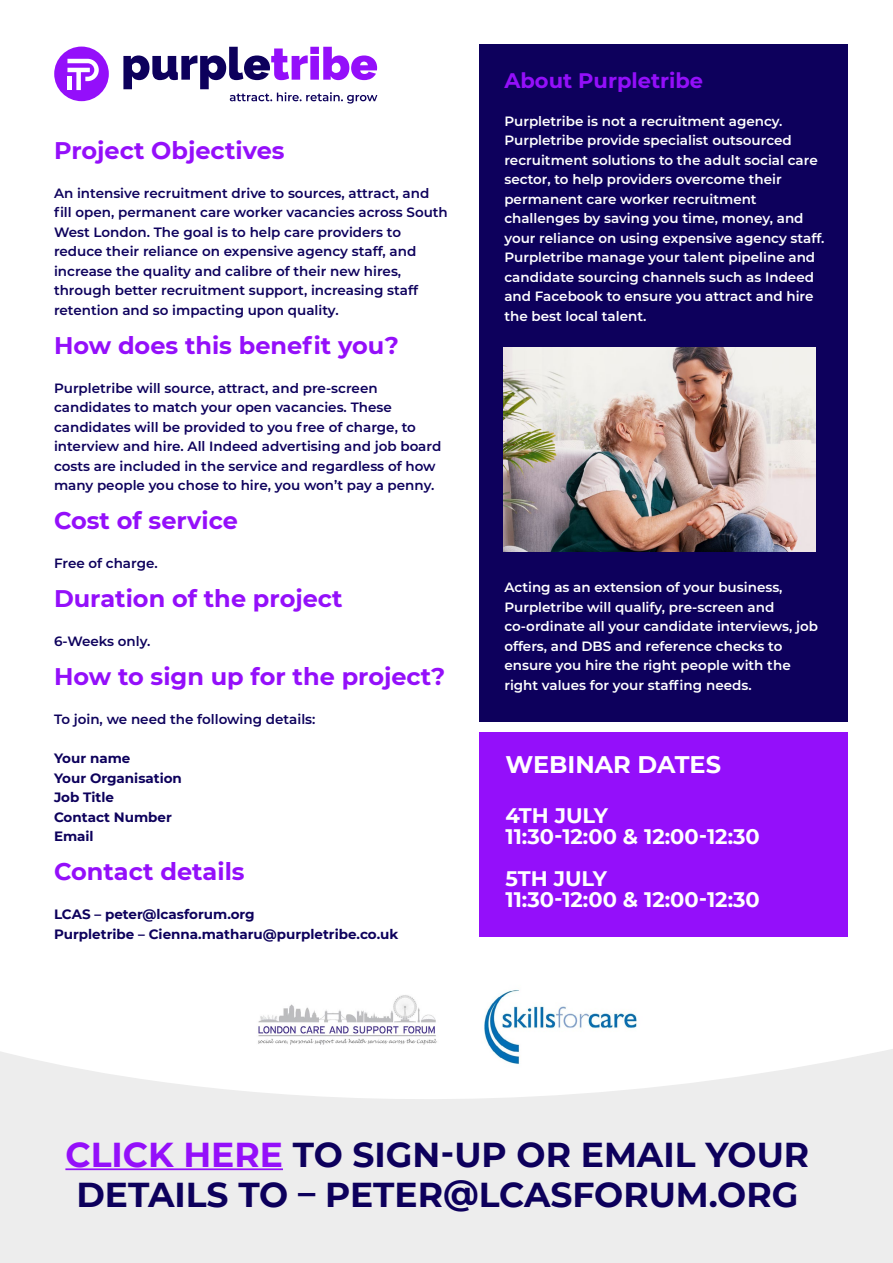
<style>
.page{position:relative;width:893px;height:1263px;background:#fff}
.page>*{position:absolute;margin:0;border:0;box-sizing:border-box;transform-origin:0 0}
.t1{font:700 34.5px/40.5px "Montserrat";color:#0d005c;text-align:center}
.t2{font:700 24px "Montserrat";color:#940ffa}
.t3{font:700 24px "Montserrat";color:#fff}
.t4{font:700 21px/21px "Montserrat";color:#fff}
.t5{font:700 21px "Montserrat";color:#940ffa}
.t6{font:600 13.5px/19.5px "Montserrat";color:#0d005c}
.t7{font:600 13.5px/19.5px "Montserrat";color:#fff}
.t8{font:700 13.5px/19.5px "Montserrat";color:#0d005c}
.s1{color:#940ffa}
</style>
<div class="page">
<div style="left:479px;top:732px;width:368px;height:204px;background:#940ffa"></div>
<img style="left:484px;top:990px;width:153px;height:55px">
<img style="left:258px;top:995px;width:179px;height:50px">
<div style="left:54px;top:47px;width:55px;height:54px;background:#940ffa;border-radius:50%"></div>
<svg style="left:67px;top:59px;width:32px;height:31px"></svg>
<svg style="left:123px;top:47px;width:254px;height:57px"></svg>
<svg style="left:0;top:1045px;width:893px;height:218px;fill:#ededed"></svg>
<hr style="left:65px;top:1168px;width:218px;height:2px;background:#940ffa">
<div style="left:479px;top:44px;width:368px;height:678px;background:#0d005c"></div>
<img style="left:503px;top:348px;width:312px;height:204px">
<h2 class="t2" style="left:54px;top:133px;width:232px">Project Objectives</h2>
<p class="t6" style="left:54px;top:183px;width:395px">An intensive recruitment drive to sources, attract, and fill open, permanent care worker vacancies across South West London. The goal is to help care providers to reduce their reliance on expensive agency staff, and increase the quality and calibre of their new hires, through better recruitment support, increasing staff retention and so impacting upon quality.</p>
<h2 class="t2" style="left:54px;top:328px;width:347px">How does this benefit you?</h2>
<p class="t6" style="left:54px;top:378px;width:389px">Purpletribe will source, attract, and pre-screen candidates to match your open vacancies. These candidates will be provided to you free of charge, to interview and hire. All Indeed advertising and job board costs are included in the service and regardless of how many people you chose to hire, you won’t pay a penny.</p>
<h2 class="t2" style="left:54px;top:504px;width:185px">Cost of service</h2>
<p class="t6" style="left:54px;top:553px;width:105px">Free of charge.</p>
<h2 class="t2" style="left:54px;top:582px;width:290px">Duration of the project</h2>
<p class="t6" style="left:54px;top:631px;width:98px">6-Weeks only.</p>
<h2 class="t2" style="left:54px;top:660px;width:393px">How to sign up for the project?</h2>
<p class="t6" style="left:54px;top:709px;width:263px">To join, we need the following details:</p>
<p class="t8" style="left:54px;top:748px;width:129px">Your name<br>Your Organisation<br>Job Title<br>Contact Number<br>Email</p>
<h2 class="t2" style="left:54px;top:855px;width:192px">Contact details</h2>
<p class="t8" style="left:54px;top:904px;width:346px">LCAS – peter@lcasforum.org<br>Purpletribe – Cienna.matharu@purpletribe.co.uk</p>
<h3 class="t5" style="left:504px;top:66px;width:200px">About Purpletribe</h3>
<p class="t7" style="left:504px;top:111px;width:322px">Purpletribe is not a recruitment agency.<br>Purpletribe provide specialist outsourced recruitment solutions to the adult social care sector, to help providers overcome their permanent care worker recruitment challenges by saving you time, money, and your reliance on using expensive agency staff.<br>Purpletribe manage your talent pipeline and candidate sourcing channels such as Indeed and Facebook to ensure you attract and hire the best local talent.</p>
<p class="t7" style="left:504px;top:577px;width:315px">Acting as an extension of your business, Purpletribe will qualify, pre-screen and co-ordinate all your candidate interviews, job offers, and DBS and reference checks to ensure you hire the right people with the right values for your staffing needs.</p>
<h2 class="t3" style="left:505px;top:747px;width:217px">WEBINAR DATES</h2>
<h3 class="t4" style="left:505px;top:804px;width:256px">4TH JULY<br>11:30-12:00 &amp; 12:00-12:30</h3>
<h3 class="t4" style="left:505px;top:867px;width:256px">5TH JULY<br>11:30-12:00 &amp; 12:00-12:30</h3>
<h1 class="t1" style="left:65px;top:1132px;width:745px"><span class="s1">CLICK HERE</span> TO SIGN-UP OR EMAIL YOUR<br>DETAILS TO – PETER@LCASFORUM.ORG</h1>
</div>
